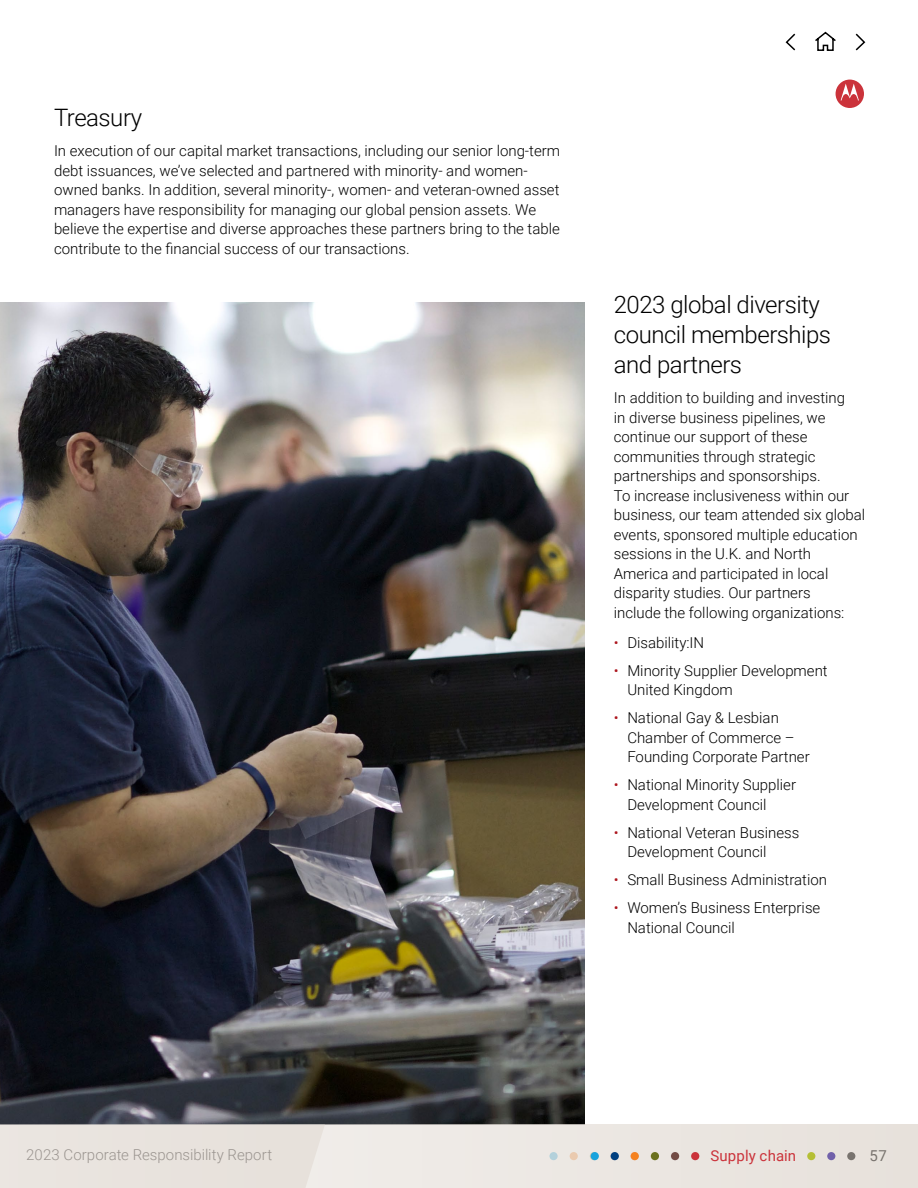
<style>
.page{position:relative;width:918px;height:1188px;background:#fff}
.page>*{position:absolute;margin:0;border:0;box-sizing:border-box;transform-origin:0 0}
.t1{font:300 24px/30px "Roboto";letter-spacing:-.02em;color:#000}
.t2{font:300 15px/19.5px "Roboto";color:#000}
.t3{font:300 15px "Roboto";letter-spacing:.005em;color:#9b9590}
.t4{font:15px "Roboto";letter-spacing:.01em;color:#cb333b}
.t5{font:15px "Roboto";color:#78736e}
.s1{color:#ad171f}
</style>
<div class="page">
<svg style="left:836px;top:80px;width:28px;height:28px"></svg>
<img style="left:0;top:302px;width:585px;height:823px">
<svg style="left:785px;top:33px;width:11px;height:18px"></svg>
<svg style="left:855px;top:33px;width:11px;height:18px"></svg>
<svg style="left:815px;top:31px;width:21px;height:20px"></svg>
<div style="left:1px;top:1125px;width:917px;height:63px;background:#e7e1db"></div>
<div style="left:651px;top:1152px;width:8px;height:8px;background:#6b711e;border-radius:50%"></div>
<div style="left:671px;top:1152px;width:8px;height:8px;background:#734c45;border-radius:50%"></div>
<div style="left:691px;top:1152px;width:8px;height:8px;background:#cb333b;border-radius:50%"></div>
<div style="left:807px;top:1152px;width:8px;height:8px;background:#b5bf35;border-radius:50%"></div>
<div style="left:827px;top:1152px;width:8px;height:8px;background:#7161aa;border-radius:50%"></div>
<div style="left:847px;top:1152px;width:8px;height:8px;background:#78736e;border-radius:50%"></div>
<div style="left:591px;top:1152px;width:8px;height:8px;background:#19a3dd;border-radius:50%"></div>
<div style="left:611px;top:1152px;width:8px;height:8px;background:#004080;border-radius:50%"></div>
<div style="left:631px;top:1152px;width:8px;height:8px;background:#f58220;border-radius:50%"></div>
<h1 class="t1" style="left:54px;top:102px;width:90px">Treasury</h1>
<p class="t2" style="left:54px;top:140px;width:508px">In execution of our capital market transactions, including our senior long-term debt issuances, we’ve selected and partnered with minority- and women&shy;owned banks. In addition, several minority-, women- and veteran-owned asset managers have responsibility for managing our global pension assets. We believe the expertise and diverse approaches these partners bring to the table contribute to the financial success of our transactions.</p>
<h1 class="t1" style="left:614px;top:288px;width:219px">2023 global diversity council memberships and partners</h1>
<p class="t2" style="left:614px;top:387px;width:253px">In addition to building and investing<br>in diverse business pipelines, we continue our support of these communities through strategic partnerships and sponsorships.<br>To increase inclusiveness within our business, our team attended six global events, sponsored multiple education sessions in the U.K. and North America and participated in local disparity studies. Our partners<br>include the following organizations:</p>
<p class="t2" style="left:614px;top:632px;width:92px"><span class="s1">•</span> Disability:IN</p>
<p class="t2" style="left:627px;top:660px;width:202px;text-indent:-14px"><span class="s1">•</span> Minority Supplier Development<br>United Kingdom</p>
<p class="t2" style="left:627px;top:708px;width:184px;text-indent:-14px"><span class="s1">•</span> National Gay &amp; Lesbian<br>Chamber of Commerce –<br>Founding Corporate Partner</p>
<p class="t2" style="left:627px;top:775px;width:170px;text-indent:-14px"><span class="s1">•</span> National Minority Supplier<br>Development Council</p>
<p class="t2" style="left:627px;top:822px;width:174px;text-indent:-14px"><span class="s1">•</span> National Veteran Business<br>Development Council</p>
<p class="t2" style="left:614px;top:870px;width:215px"><span class="s1">•</span> Small Business Administration</p>
<p class="t2" style="left:627px;top:898px;width:195px;text-indent:-14px"><span class="s1">•</span> Women’s Business Enterprise<br>National Council</p>
<p class="t3" style="left:26px;top:1145px;width:247px">2023 Corporate Responsibility Report</p>
<p class="t4" style="left:710px;top:1145px;width:87px">Supply chain</p>
<p class="t5" style="left:870px;top:1145px;width:19px">57</p>
</div>
